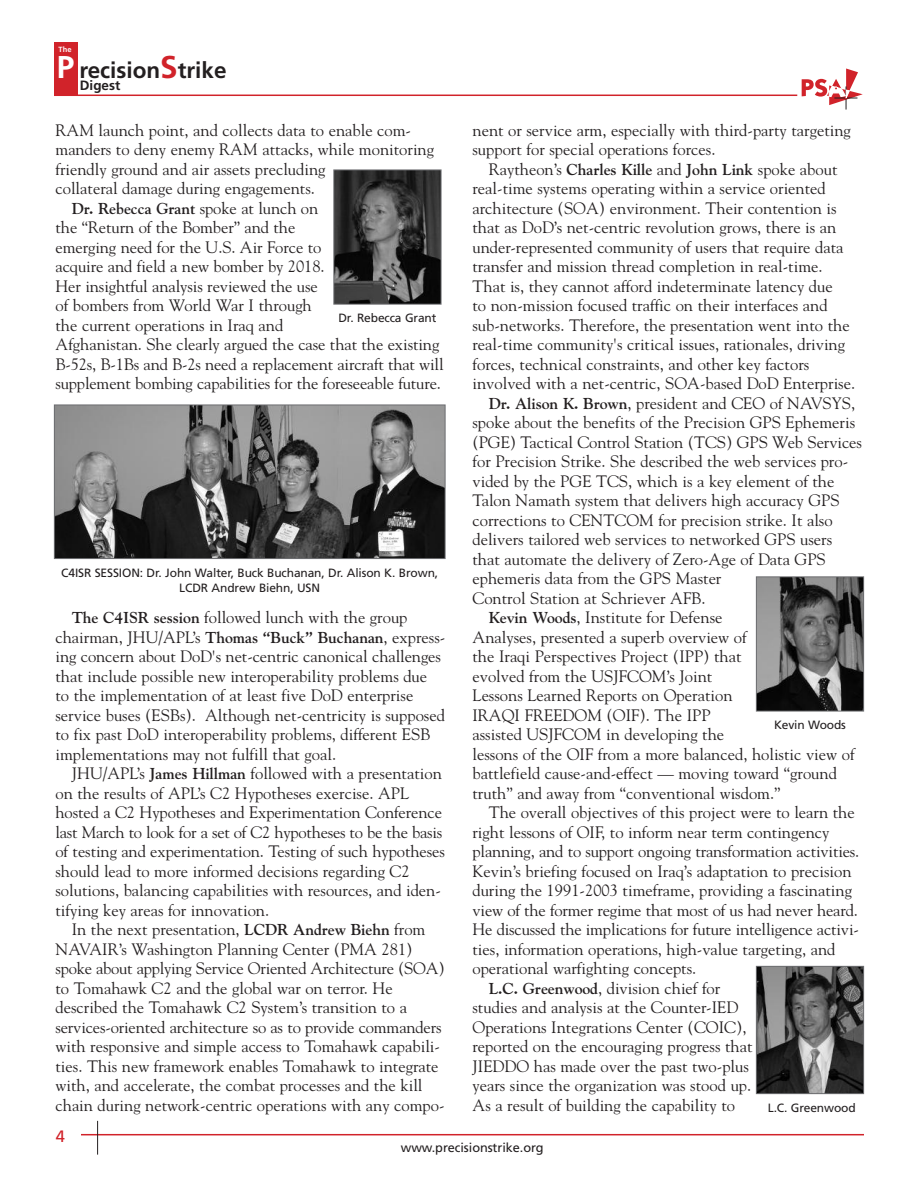
<style>
.page{position:relative;width:918px;height:1188px;background:#fff}
.page>*{position:absolute;margin:0;border:0;box-sizing:border-box;transform-origin:0 0}
.t1{font:700 22.5px "Frutiger";color:#231f20}
.t2{font:16.5px/19.5px "Goudy";color:#231f20}
.t3{font:16.5px "Frutiger";color:#d1232a}
.t4{font:700 15.75px "Goudy";letter-spacing:-.005em;color:#231f20}
.t5{font:700 13.5px "Frutiger";color:#231f20}
.t6{font:12.75px "Frutiger";letter-spacing:-.005em;color:#231f20}
.t7{font:12px/15.8px "Frutiger";letter-spacing:-.01em;color:#231f20;text-align:center}
.t8{font:700 7.5px "Frutiger";color:#fff}
.s1{font-size:31.5px;color:#fff}
.s2{font-size:31.5px;color:#d1232a}
.s3{font-weight:400;font-size:16.5px}
.s4{font-weight:700;font-size:15.75px}
</style>
<div class="page">
<hr style="left:81px;top:1134px;width:783px;height:1px;background:#d1232a">
<hr style="left:97px;top:1121px;width:1px;height:34px;background:#231f20">
<div style="left:54px;top:42px;width:23px;height:53px;background:#d1232a"></div>
<hr style="left:54px;top:95px;width:743px;height:1px;background:#d1232a">
<svg style="left:802px;top:68px;width:61px;height:42px"></svg>
<img style="left:56px;top:407px;width:388px;height:150px">
<div style="left:54px;top:405px;width:392px;height:154px;border:1px solid #6c6d70"></div>
<img style="left:758px;top:578px;width:104px;height:131px">
<div style="left:756px;top:576px;width:108px;height:135px;border:1px solid #6c6d70"></div>
<img style="left:758px;top:968px;width:104px;height:124px">
<div style="left:756px;top:966px;width:108px;height:128px;border:1px solid #6c6d70"></div>
<img style="left:335px;top:172px;width:104px;height:131px">
<div style="left:333px;top:170px;width:108px;height:135px;border:1px solid #6c6d70"></div>
<p class="t8" style="left:59px;top:47px;width:14px">The</p>
<h1 class="t1" style="left:57px;top:61px;width:171px"><span class="s1">P</span> recision<span class="s2">S</span>trike</h1>
<p class="t5" style="left:80px;top:80px;width:42px">Digest</p>
<p class="t2" style="left:55px;top:121px;width:380px">RAM launch point, and collects data to enable com&shy;manders to deny enemy RAM attacks, while monitoring friendly ground and air assets precluding<br>collateral damage during engagements.</p>
<p class="t4" style="left:72px;top:199px;width:248px">Dr. Rebecca Grant <span class="s3">spoke at lunch on</span></p>
<p class="t2" style="left:56px;top:218px;width:390px">the “Return of the Bomber” and the<br>emerging need for the U.S. Air Force to<br>acquire and field a new bomber by 2018.<br>Her insightful analysis reviewed the use<br>of bombers from World War I through<br>the current operations in Iraq and<br>Afghanistan. She clearly argued the case that the existing B-52s, B-1Bs and B-2s need a replacement aircraft that will supplement bombing capabilities for the foreseeable future.</p>
<p class="t7" style="left:338px;top:311px;width:100px">Dr. Rebecca Grant</p>
<p class="t7" style="left:61px;top:566px;width:378px">C4ISR SESSION: Dr. John Walter, Buck Buchanan, Dr. Alison K. Brown,<br>LCDR Andrew Biehn, USN</p>
<p class="t2" style="left:55px;top:608px;width:391px;text-indent:16px"><span class="s4">The C4ISR session</span> followed lunch with the group chairman, JHU/APL’s <span class="s4">Thomas “Buck” Buchanan</span>, express&shy;ing concern about DoD's net-centric canonical challenges that include possible new interoperability problems due<br>to the implementation of at least five DoD enterprise service buses (ESBs). Although net-centricity is supposed to fix past DoD interoperability problems, different ESB implementations may not fulfill that goal.</p>
<p class="t2" style="left:55px;top:764px;width:391px;text-indent:16px">JHU/APL’s <span class="s4">James Hillman</span> followed with a presentation on the results of APL’s C2 Hypotheses exercise. APL hosted a C2 Hypotheses and Experimentation Conference last March to look for a set of C2 hypotheses to be the basis of testing and experimentation. Testing of such hypotheses should lead to more informed decisions regarding C2 solutions, balancing capabilities with resources, and iden&shy;tifying key areas for innovation.</p>
<p class="t2" style="left:55px;top:920px;width:391px;text-indent:16px">In the next presentation, <span class="s4">LCDR Andrew Biehn</span> from NAVAIR’s Washington Planning Center (PMA 281) spoke about applying Service Oriented Architecture (SOA) to Tomahawk C2 and the global war on terror. He described the Tomahawk C2 System’s transition to a services-oriented architecture so as to provide commanders with responsive and simple access to Tomahawk capabili&shy;ties. This new framework enables Tomahawk to integrate with, and accelerate, the combat processes and the kill chain during network-centric operations with any compo-</p>
<p class="t2" style="left:473px;top:121px;width:380px">nent or service arm, especially with third-party targeting support for special operations forces.</p>
<p class="t2" style="left:489px;top:160px;width:350px">Raytheon’s <span class="s4">Charles Kille</span> and <span class="s4">John Link</span> spoke about</p>
<p class="t2" style="left:472px;top:179px;width:355px">real-time systems operating within a service oriented</p>
<p class="t2" style="left:473px;top:199px;width:366px">architecture (SOA) environment. Their contention is</p>
<p class="t2" style="left:473px;top:218px;width:365px">that as DoD’s net-centric revolution grows, there is an</p>
<p class="t2" style="left:472px;top:238px;width:373px">under-represented community of users that require data</p>
<p class="t2" style="left:473px;top:257px;width:352px">transfer and mission thread completion in real-time.</p>
<p class="t2" style="left:472px;top:277px;width:362px">That is, they cannot afford indeterminate latency due</p>
<p class="t2" style="left:472px;top:296px;width:357px">to non-mission focused traffic on their interfaces and</p>
<p class="t2" style="left:472px;top:316px;width:379px">sub-networks. Therefore, the presentation went into the</p>
<p class="t2" style="left:472px;top:335px;width:374px">real-time community's critical issues, rationales, driving</p>
<p class="t2" style="left:473px;top:355px;width:338px">forces, technical constraints, and other key factors</p>
<p class="t2" style="left:473px;top:374px;width:384px">involved with a net-centric, SOA-based DoD Enterprise.</p>
<p class="t2" style="left:489px;top:394px;width:368px"><span class="s4">Dr. Alison K. Brown</span>, president and CEO of NAVSYS,</p>
<p class="t2" style="left:472px;top:413px;width:384px">spoke about the benefits of the Precision GPS Ephemeris</p>
<p class="t2" style="left:472px;top:433px;width:391px">(PGE) Tactical Control Station (TCS) GPS Web Services</p>
<p class="t2" style="left:473px;top:452px;width:377px">for Precision Strike. She described the web services pro-</p>
<p class="t2" style="left:473px;top:472px;width:363px">vided by the PGE TCS, which is a key element of the</p>
<p class="t2" style="left:473px;top:491px;width:369px">Talon Namath system that delivers high accuracy GPS</p>
<p class="t2" style="left:473px;top:511px;width:362px">corrections to CENTCOM for precision strike. It also</p>
<p class="t2" style="left:473px;top:530px;width:361px">delivers tailored web services to networked GPS users</p>
<p class="t2" style="left:473px;top:550px;width:355px">that automate the delivery of Zero-Age of Data GPS</p>
<p class="t2" style="left:473px;top:569px;width:250px">ephemeris data from the GPS Master</p>
<p class="t2" style="left:473px;top:589px;width:235px">Control Station at Schriever AFB.</p>
<p class="t2" style="left:489px;top:608px;width:235px"><span class="s4">Kevin Woods</span>, Institute for Defense</p>
<p class="t2" style="left:472px;top:628px;width:276px">Analyses, presented a superb overview of</p>
<p class="t2" style="left:472px;top:647px;width:271px">the Iraqi Perspectives Project (IPP) that</p>
<p class="t2" style="left:472px;top:667px;width:241px">evolved from the USJFCOM’s Joint</p>
<p class="t2" style="left:472px;top:686px;width:262px">Lessons Learned Reports on Operation</p>
<p class="t2" style="left:472px;top:706px;width:240px">IRAQI FREEDOM (OIF). The IPP</p>
<p class="t2" style="left:472px;top:725px;width:253px">assisted USJFCOM in developing the</p>
<p class="t2" style="left:472px;top:745px;width:384px">lessons of the OIF from a more balanced, holistic view of</p>
<p class="t2" style="left:472px;top:764px;width:366px">battlefield cause-and-effect — moving toward “ground</p>
<p class="t2" style="left:472px;top:784px;width:310px">truth” and away from “conventional wisdom.”</p>
<p class="t2" style="left:489px;top:803px;width:368px">The overall objectives of this project were to learn the</p>
<p class="t2" style="left:472px;top:823px;width:359px">right lessons of OIF, to inform near term contingency</p>
<p class="t2" style="left:472px;top:842px;width:388px">planning, and to support ongoing transformation activities.</p>
<p class="t2" style="left:472px;top:862px;width:381px">Kevin’s briefing focused on Iraq’s adaptation to precision</p>
<p class="t2" style="left:472px;top:881px;width:381px">during the 1991-2003 timeframe, providing a fascinating</p>
<p class="t2" style="left:472px;top:901px;width:387px">view of the former regime that most of us had never heard.</p>
<p class="t2" style="left:472px;top:920px;width:388px">He discussed the implications for future intelligence activi-</p>
<p class="t2" style="left:472px;top:940px;width:365px">ties, information operations, high-value targeting, and</p>
<p class="t2" style="left:472px;top:959px;width:225px">operational warfighting concepts.</p>
<p class="t2" style="left:489px;top:979px;width:233px"><span class="s4">L.C. Greenwood</span>, division chief for</p>
<p class="t2" style="left:472px;top:998px;width:267px">studies and analysis at the Counter-IED</p>
<p class="t2" style="left:472px;top:1018px;width:276px">Operations Integrations Center (COIC),</p>
<p class="t2" style="left:472px;top:1037px;width:282px">reported on the encouraging progress that</p>
<p class="t2" style="left:472px;top:1057px;width:278px">JIEDDO has made over the past two-plus</p>
<p class="t2" style="left:472px;top:1076px;width:280px">years since the organization was stood up.</p>
<p class="t2" style="left:473px;top:1096px;width:264px">As a result of building the capability to</p>
<p class="t7" style="left:774px;top:718px;width:73px">Kevin Woods</p>
<p class="t7" style="left:768px;top:1101px;width:89px">L.C. Greenwood</p>
<p class="t3" style="left:56px;top:1130px;width:11px">4</p>
<p class="t6" style="left:401px;top:1142px;width:144px">www.precisionstrike.org</p>
</div>
